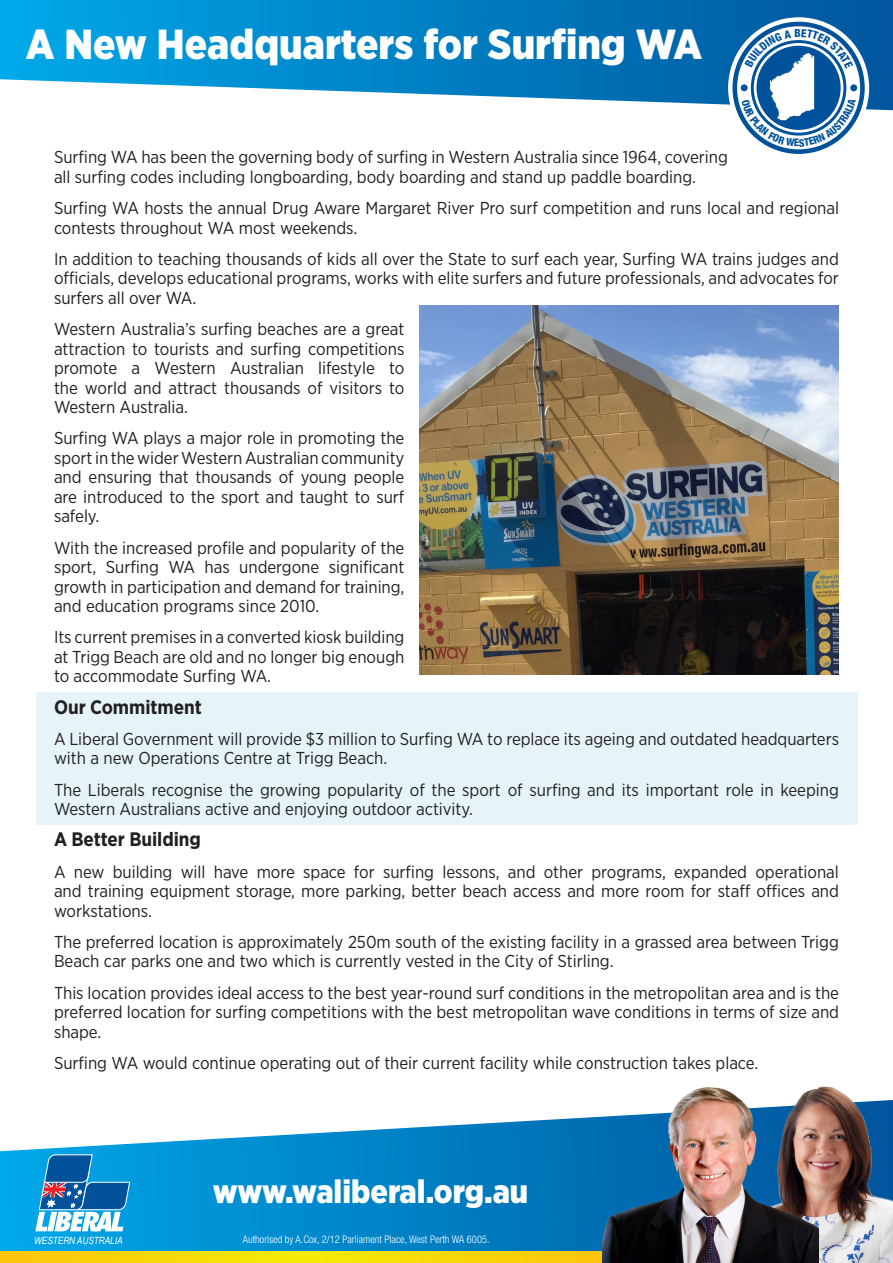
<style>
.page{position:relative;width:893px;height:1263px;background:#fff}
.page>*{position:absolute;margin:0;border:0;box-sizing:border-box;transform-origin:0 0}
.t1{font:900 42px "Gotham Narrow";color:#fff}
.t2{font:900 32.7px "Gotham Narrow";color:#fff}
.t3{font:700 19.5px "Gotham Narrow";letter-spacing:-.005em;color:#231f20}
.t4{font:17.25px/19.5px "Gotham Narrow";letter-spacing:-.005em;color:#231f20;text-align:justify}
.t5{font:300 condensed 10.5px "Helvetica Neue LT Std";color:#fff}
.t6{font:italic 10.05px "Arial Narrow";color:#fff}
</style>
<div class="page">
<svg style="left:0;top:0;width:893px;height:110px;background:#2693cd"></svg>
<svg style="left:0;top:1116px;width:603px;height:136px;background:#2799d0"></svg>
<svg style="left:0;top:1252px;width:603px;height:11px;background:#f8d709"></svg>
<svg style="left:35px;top:1153px;width:96px;height:78px"></svg>
<div style="left:36px;top:692px;width:821px;height:132px;background:#e6f4fa"></div>
<img style="left:819px;top:1086px;width:74px;height:177px">
<img style="left:603px;top:1087px;width:216px;height:176px">
<svg style="left:728px;top:17px;width:141px;height:141px"></svg>
<svg style="left:735px;top:24px;width:127px;height:128px"></svg>
<div style="left:732px;top:22px;width:133px;height:132px;border:5px solid #01529b;border-radius:50%"></div>
<div style="left:756px;top:46px;width:85px;height:84px;background:#01529b;border-radius:50%"></div>
<img style="left:769px;top:69px;width:46px;height:29px">
<div style="left:741px;top:84px;width:7px;height:7px;background:#01529b;border-radius:50%"></div>
<div style="left:850px;top:84px;width:7px;height:7px;background:#01529b;border-radius:50%"></div>
<img style="left:419px;top:305px;width:420px;height:369px">
<svg style="left:745px;top:29px;width:108px;height:40px"></svg>
<svg style="left:741px;top:98px;width:115px;height:49px"></svg>
<p class="t1" style="left:26px;top:16px;width:678px">A New Headquarters for Surfing WA</p>
<p class="t4" style="left:54px;top:147px;width:675px">Surfing WA has been the governing body of surfing in Western Australia since 1964, covering all surfing codes including longboarding, body boarding and stand up paddle boarding.</p>
<p class="t4" style="left:54px;top:198px;width:786px">Surfing WA hosts the annual Drug Aware Margaret River Pro surf competition and runs local and regional contests throughout WA most weekends.</p>
<p class="t4" style="left:54px;top:249px;width:786px">In addition to teaching thousands of kids all over the State to surf each year, Surfing WA trains judges and officials, develops educational programs, works with elite surfers and future professionals, and advocates for surfers all over WA.</p>
<p class="t4" style="left:54px;top:319px;width:352px">Western Australia’s surfing beaches are a great attraction to tourists and surfing competitions promote a Western Australian lifestyle to the world and attract thousands of visitors to Western Australia.</p>
<p class="t4" style="left:54px;top:428px;width:352px">Surfing WA plays a major role in promoting the sport in the wider Western Australian community and ensuring that thousands of young people are introduced to the sport and taught to surf safely.</p>
<p class="t4" style="left:54px;top:537px;width:352px">With the increased profile and popularity of the sport, Surfing WA has undergone significant growth in participation and demand for training, and education programs since 2010.</p>
<p class="t4" style="left:54px;top:627px;width:352px">Its current premises in a converted kiosk building at Trigg Beach are old and no longer big enough to accommodate Surfing WA.</p>
<p class="t3" style="left:54px;top:694px;width:149px">Our Commitment</p>
<p class="t4" style="left:54px;top:729px;width:786px">A Liberal Government will provide $3 million to Surfing WA to replace its ageing and outdated headquarters with a new Operations Centre at Trigg Beach.</p>
<p class="t4" style="left:54px;top:779px;width:786px">The Liberals recognise the growing popularity of the sport of surfing and its important role in keeping<br>Western Australians active and enjoying outdoor activity.</p>
<p class="t3" style="left:54px;top:827px;width:148px">A Better Building</p>
<p class="t4" style="left:54px;top:861px;width:786px">A new building will have more space for surfing lessons, and other programs, expanded operational and training equipment storage, more parking, better beach access and more room for staff offices and workstations.</p>
<p class="t4" style="left:54px;top:932px;width:786px">The preferred location is approximately 250m south of the existing facility in a grassed area between Trigg<br>Beach car parks one and two which is currently vested in the City of Stirling.</p>
<p class="t4" style="left:54px;top:982px;width:787px">This location provides ideal access to the best year-round surf conditions in the metropolitan area and is the preferred location for surfing competitions with the best metropolitan wave conditions in terms of size and shape.</p>
<p class="t4" style="left:54px;top:1053px;width:706px">Surfing WA would continue operating out of their current facility while construction takes place.</p>
<p class="t2" style="left:213px;top:1170px;width:317px">www.waliberal.org.au</p>
<p class="t6" style="left:34px;top:1233px;width:90px">WESTERN AUSTRALIA</p>
<p class="t5" style="left:243px;top:1233px;width:248px">Authorised by A.Cox, 2/12 Parliament Place, West Perth WA 6005.</p>
</div>
